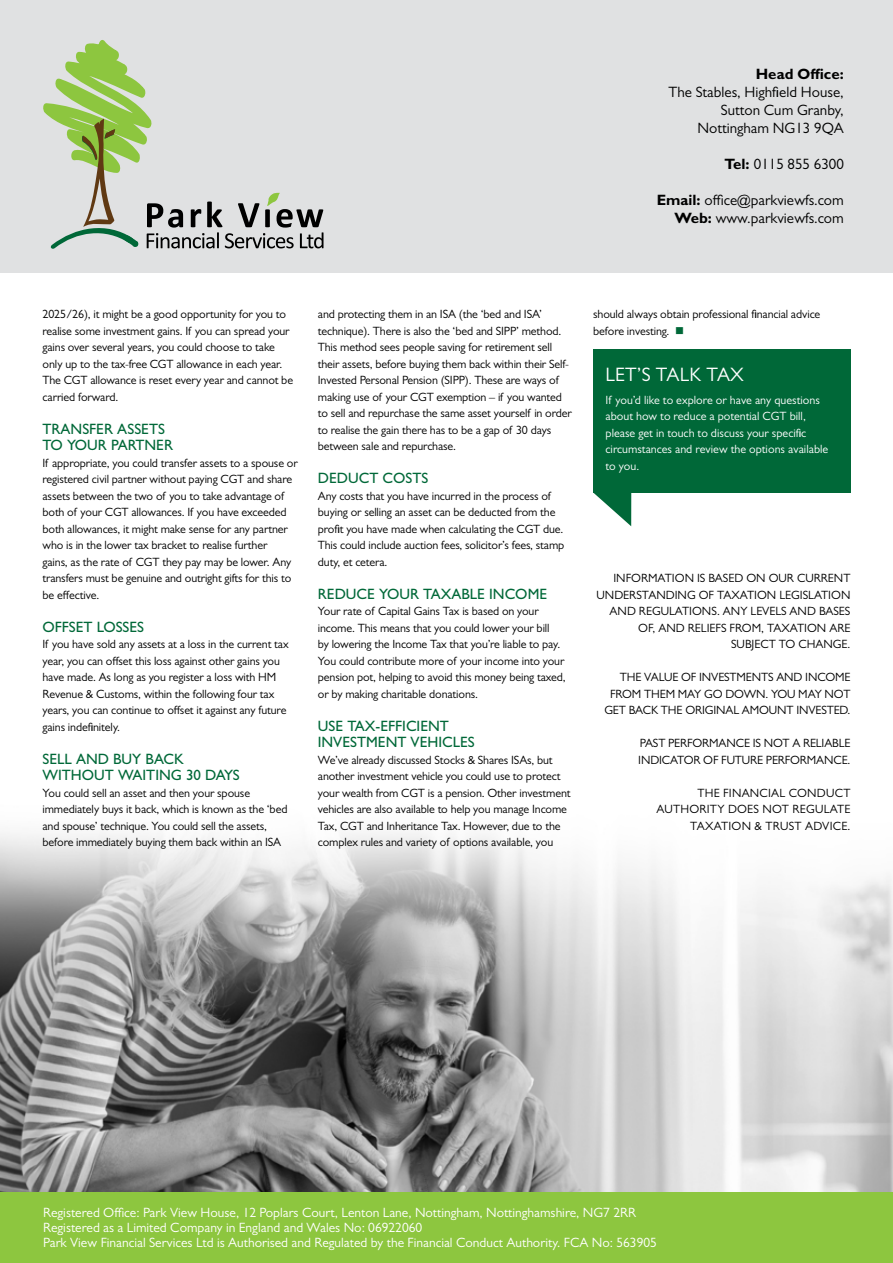
<style>
.page{position:relative;width:893px;height:1263px;background:#fff}
.page>*{position:absolute;margin:0;border:0;box-sizing:border-box;transform-origin:0 0}
.t1{font:19.5px "Gill Sans";letter-spacing:.01em;color:#fff}
.t2{font:500 15px/16.5px "Gill Sans MT Pro";color:#006838}
.t3{font:15px/18px "Gill Sans";color:#000;text-align:right}
.t4{font:700 15px "Gill Sans MT Pro";color:#000}
.t5{font:13.5px/15px "Gill Sans";color:#fff}
.t6{font:12px/16.5px "Gill Sans";letter-spacing:-.01em;color:#000}
.t7{font:12px/16.5px "Gill Sans";color:#fff}
.t8{font:12px/16.5px "Gill Sans";letter-spacing:.02em;color:#000;text-align:right}
.s1{font-family:"Gill Sans MT Pro";font-weight:700}
.s2{color:#006838}
</style>
<div class="page">
<img style="left:0;top:833px;width:893px;height:359px">
<svg style="left:593px;top:492px;width:38px;height:34px"></svg>
<div style="left:593px;top:349px;width:257px;height:143px;background:#006838"></div>
<div style="left:0;top:0;width:893px;height:272px;background:#e0e1e2"></div>
<div style="left:0;top:1192px;width:893px;height:71px;background:#8dc63f"></div>
<svg style="left:43px;top:40px;width:280px;height:209px"></svg>
<p class="t4" style="left:756px;top:65px;width:90px">Head Office:</p>
<p class="t3" style="left:668px;top:83px;width:177px">The Stables, Highfield House,<br>Sutton Cum Granby,<br>Nottingham NG13 9QA</p>
<p class="t3" style="left:724px;top:155px;width:121px"><span class="s1">Tel:</span> 0115 855 6300</p>
<p class="t3" style="left:657px;top:191px;width:189px"><span class="s1">Email:</span> office@parkviewfs.com<br><span class="s1">Web:</span> www.parkviewfs.com</p>
<p class="t6" style="left:43px;top:306px;width:252px">2025/26), it might be a good opportunity for you to realise some investment gains. If you can spread your gains over several years, you could choose to take only up to the tax-free CGT allowance in each year.<br>The CGT allowance is reset every year and cannot be carried forward.</p>
<p class="t2" style="left:43px;top:420px;width:132px">TRANSFER ASSETS<br>TO YOUR PARTNER</p>
<p class="t6" style="left:43px;top:454px;width:257px">If appropriate, you could transfer assets to a spouse or registered civil partner without paying CGT and share assets between the two of you to take advantage of both of your CGT allowances. If you have exceeded both allowances, it might make sense for any partner who is in the lower tax bracket to realise further<br>gains, as the rate of CGT they pay may be lower. Any transfers must be genuine and outright gifts for this to be effective.</p>
<p class="t2" style="left:43px;top:618px;width:103px">OFFSET LOSSES</p>
<p class="t6" style="left:43px;top:636px;width:248px">If you have sold any assets at a loss in the current tax year, you can offset this loss against other gains you have made. As long as you register a loss with HM Revenue &amp; Customs, within the following four tax years, you can continue to offset it against any future gains indefinitely.</p>
<p class="t2" style="left:43px;top:750px;width:199px">SELL AND BUY BACK<br>WITHOUT WAITING 30 DAYS</p>
<p class="t6" style="left:43px;top:784px;width:246px">You could sell an asset and then your spouse immediately buys it back, which is known as the ‘bed and spouse’ technique. You could sell the assets, before immediately buying them back within an ISA</p>
<p class="t6" style="left:318px;top:306px;width:256px">and protecting them in an ISA (the ‘bed and ISA’ technique). There is also the ‘bed and SIPP’ method.<br>This method sees people saving for retirement sell their assets, before buying them back within their Self-Invested Personal Pension (SIPP). These are ways of making use of your CGT exemption – if you wanted to sell and repurchase the same asset yourself in order to realise the gain there has to be a gap of 30 days between sale and repurchase.</p>
<p class="t2" style="left:318px;top:470px;width:112px">DEDUCT COSTS</p>
<p class="t6" style="left:318px;top:487px;width:248px">Any costs that you have incurred in the process of buying or selling an asset can be deducted from the profit you have made when calculating the CGT due.<br>This could include auction fees, solicitor’s fees, stamp duty, et cetera.</p>
<p class="t2" style="left:318px;top:585px;width:231px">REDUCE YOUR TAXABLE INCOME</p>
<p class="t6" style="left:318px;top:603px;width:249px">Your rate of Capital Gains Tax is based on your income. This means that you could lower your bill<br>by lowering the Income Tax that you’re liable to pay.<br>You could contribute more of your income into your pension pot, helping to avoid this money being taxed, or by making charitable donations.</p>
<p class="t2" style="left:318px;top:717px;width:158px">USE TAX-EFFICIENT<br>INVESTMENT VEHICLES</p>
<p class="t6" style="left:318px;top:751px;width:254px">We’ve already discussed Stocks &amp; Shares ISAs, but another investment vehicle you could use to protect your wealth from CGT is a pension. Other investment vehicles are also available to help you manage Income Tax, CGT and Inheritance Tax. However, due to the complex rules and variety of options available, you</p>
<p class="t6" style="left:593px;top:306px;width:229px">should always obtain professional financial advice before investing. <span class="s2">■</span></p>
<h1 class="t1" style="left:606px;top:363px;width:140px">LET’S TALK TAX</h1>
<p class="t7" style="left:606px;top:391px;width:224px">If you’d like to explore or have any questions about how to reduce a potential CGT bill, please get in touch to discuss your specific circumstances and review the options available to you.</p>
<p class="t6" style="left:597px;top:570px;width:255px;text-align:right">INFORMATION IS BASED ON OUR CURRENT UNDERSTANDING OF TAXATION LEGISLATION AND REGULATIONS. ANY LEVELS AND BASES OF, AND RELIEFS FROM, TAXATION ARE SUBJECT TO CHANGE.</p>
<p class="t6" style="left:604px;top:669px;width:248px;text-align:right">THE VALUE OF INVESTMENTS AND INCOME<br>FROM THEM MAY GO DOWN. YOU MAY NOT<br>GET BACK THE ORIGINAL AMOUNT INVESTED.</p>
<p class="t6" style="left:638px;top:735px;width:214px">PAST PERFORMANCE IS NOT A RELIABLE<br>INDICATOR OF FUTURE PERFORMANCE.</p>
<p class="t8" style="left:656px;top:784px;width:196px">THE FINANCIAL CONDUCT<br>AUTHORITY DOES NOT REGULATE<br>TAXATION &amp; TRUST ADVICE.</p>
<p class="t5" style="left:43px;top:1205px;width:615px">Registered Office: Park View House, 12 Poplars Court, Lenton Lane, Nottingham, Nottinghamshire, NG7 2RR<br>Registered as a Limited Company in England and Wales No: 06922060<br>Park View Financial Services Ltd is Authorised and Regulated by the Financial Conduct Authority. FCA No: 563905</p>
</div>
